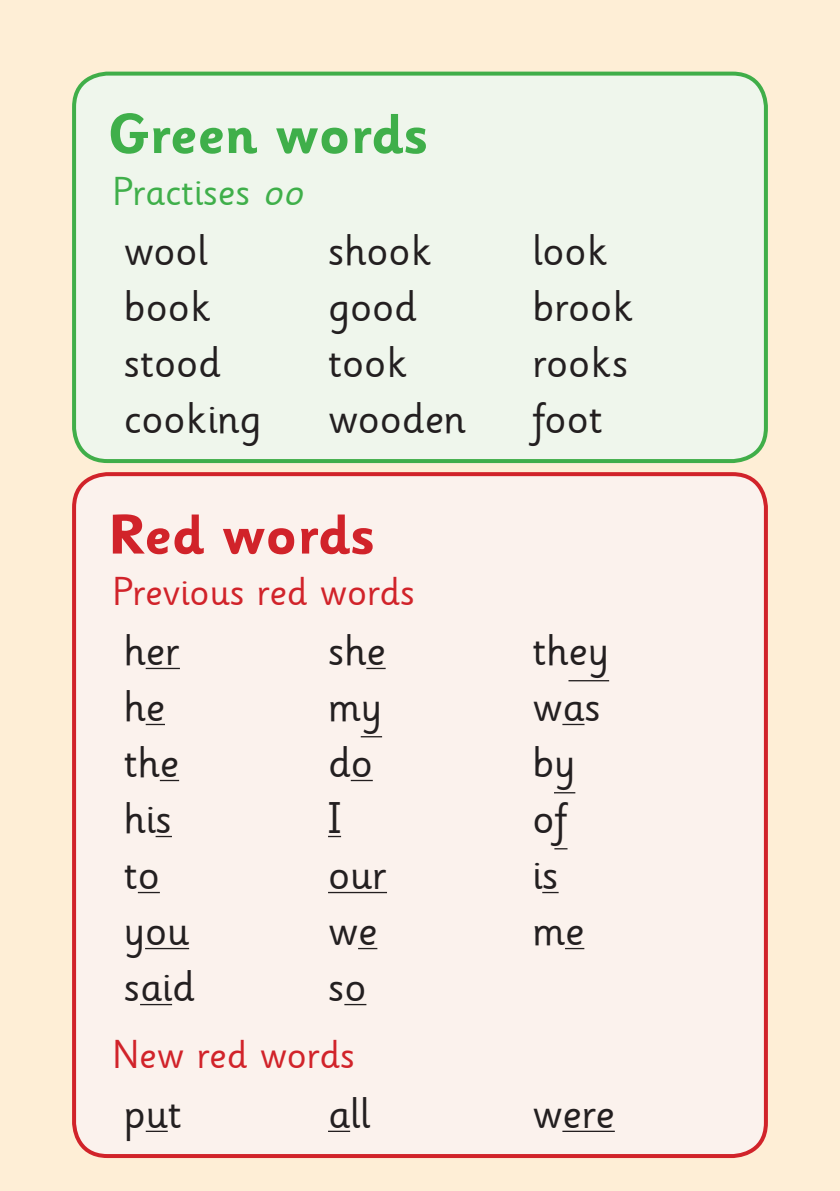
<style>
.page{position:relative;width:840px;height:1191px;background:#fff}
.page>*{position:absolute;margin:0;border:0;box-sizing:border-box;transform-origin:0 0}
.t1{font:700 56px "Sassoon Infant Rg";color:#3faf4a}
.t2{font:700 56px "Sassoon Infant Rg";letter-spacing:-.01em;color:#d1232a}
.t3{font:44px/56px "Sassoon Infant Rg";color:#231f20}
.t4{font:40px "Sassoon Infant Rg";color:#d1232a}
.t5{font:40px "Sassoon Infant Rg";color:#3faf4a}
.s1{font-style:italic}
</style>
<div class="page">
<div style="left:1px;top:0;width:838px;height:1191px;background:#feeed6"></div>
<div style="left:74px;top:74px;width:691px;height:387px;background:#eff6ec;border-radius:33px"></div>
<div style="left:72px;top:72px;width:695px;height:391px;border:4px solid #40ae49;border-radius:33px"></div>
<div style="left:74px;top:474px;width:691px;height:682px;background:#fbf2ed;border-radius:33px"></div>
<div style="left:72px;top:472px;width:695px;height:686px;border:4px solid #d1232a;border-radius:33px"></div>
<hr style="left:146px;top:668px;width:34px;height:1px;background:#231f20">
<svg style="left:146px;top:724px;width:19px;height:1px"></svg>
<svg style="left:160px;top:780px;width:19px;height:1px"></svg>
<svg style="left:155px;top:836px;width:17px;height:1px"></svg>
<svg style="left:138px;top:892px;width:22px;height:1px"></svg>
<hr style="left:145px;top:948px;width:44px;height:1px;background:#231f20">
<hr style="left:140px;top:1004px;width:32px;height:1px;background:#231f20">
<svg style="left:366px;top:668px;width:19px;height:1px"></svg>
<svg style="left:360px;top:736px;width:22px;height:1px"></svg>
<svg style="left:350px;top:780px;width:22px;height:1px"></svg>
<svg style="left:328px;top:836px;width:13px;height:1px"></svg>
<hr style="left:328px;top:892px;width:59px;height:1px;background:#231f20">
<svg style="left:358px;top:948px;width:19px;height:1px"></svg>
<svg style="left:344px;top:1004px;width:22px;height:1px"></svg>
<hr style="left:568px;top:680px;width:40px;height:1px;background:#231f20">
<svg style="left:562px;top:724px;width:22px;height:1px"></svg>
<svg style="left:554px;top:792px;width:21px;height:1px"></svg>
<svg style="left:554px;top:848px;width:13px;height:1px"></svg>
<svg style="left:542px;top:892px;width:16px;height:1px"></svg>
<svg style="left:565px;top:948px;width:19px;height:1px"></svg>
<hr style="left:146px;top:1130px;width:22px;height:2px;background:#231f20">
<hr style="left:328px;top:1130px;width:22px;height:2px;background:#231f20">
<hr style="left:562px;top:1130px;width:52px;height:2px;background:#231f20">
<p class="t1" style="left:108px;top:103px;width:322px">Green words</p>
<p class="t5" style="left:112px;top:169px;width:202px">Practises <span class="s1">oo</span></p>
<p class="t3" style="left:124px;top:224px;width:139px">wool book stood cooking</p>
<p class="t3" style="left:328px;top:224px;width:139px">shook good took wooden</p>
<p class="t2" style="left:108px;top:503px;width:269px">Red words</p>
<p class="t4" style="left:112px;top:570px;width:304px">Previous red words</p>
<p class="t3" style="left:124px;top:623px;width:73px">her he the his to you said</p>
<p class="t3" style="left:328px;top:623px;width:60px">she my do<br>I our we so</p>
<p class="t4" style="left:112px;top:1032px;width:244px">New red words</p>
<p class="t3" style="left:532px;top:224px;width:103px">look brook rooks foot</p>
<p class="t3" style="left:532px;top:623px;width:78px">they was by of<br>is me</p>
<p class="t3" style="left:124px;top:1086px;width:60px">put</p>
<p class="t3" style="left:328px;top:1086px;width:43px">all</p>
<p class="t3" style="left:532px;top:1086px;width:84px">were</p>
</div>
